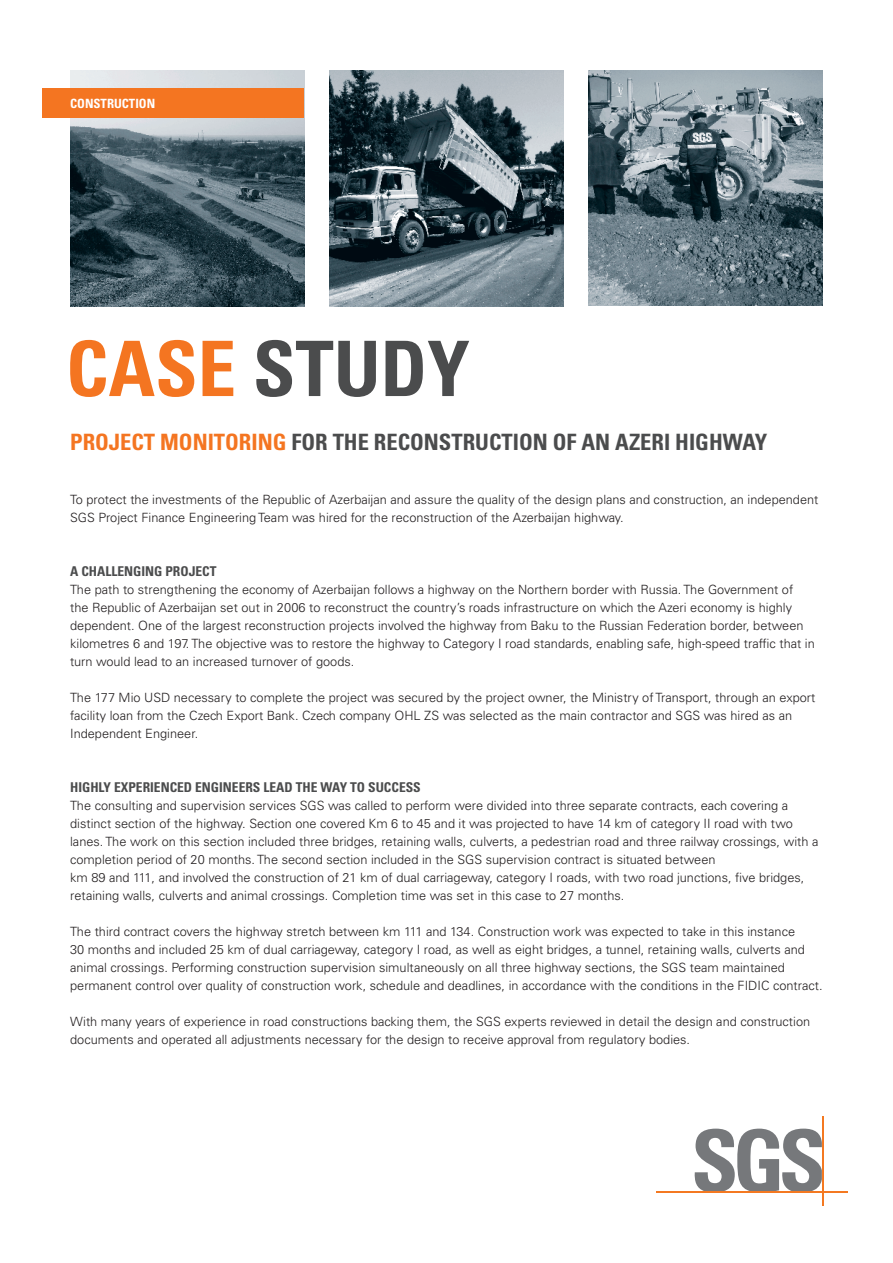
<style>
.page{position:relative;width:893px;height:1263px;background:#fff}
.page>*{position:absolute;margin:0;border:0;box-sizing:border-box;transform-origin:0 0}
.t1{font:700 condensed 76.5px "Univers LT Std";color:#4b4c4d}
.t2{font:700 condensed 22.5px "Univers LT Std";color:#4b4c4d}
.t3{font:700 condensed 22.5px "Univers LT Std";color:#f47521}
.t4{font:700 condensed 13.5px "Univers LT Std";color:#4b4c4d}
.t5{font:300 12.75px/18px "Univers LT Std";color:#231f20}
.t6{font:700 condensed 12.75px "Univers LT Std";color:#fff}
.s1{color:#f47521}
</style>
<div class="page">
<img style="left:70px;top:70px;width:234px;height:236px">
<img style="left:589px;top:70px;width:234px;height:236px">
<img style="left:330px;top:70px;width:233px;height:236px">
<div style="left:43px;top:88px;width:261px;height:30px;background:#f47521"></div>
<svg style="left:694px;top:1128px;width:128px;height:63px"></svg>
<hr style="left:656px;top:1191px;width:191px;height:2px;background:#f47921">
<hr style="left:822px;top:1116px;width:1px;height:89px;background:#f47921">
<p class="t6" style="left:70px;top:96px;width:87px">CONSTRUCTION</p>
<h1 class="t1" style="left:66px;top:322px;width:405px"><span class="s1">CASE</span> STUDY</h1>
<h2 class="t3" style="left:70px;top:428px;width:63px">PROJECT</h2>
<h2 class="t2" style="left:160px;top:428px;width:596px"><span class="s1">MONITORING</span> FOR THE RECONSTRUCTION OF AN AZERI HIGHWAY</h2>
<p class="t5" style="left:70px;top:490px;width:750px">To protect the investments of the Republic of Azerbaijan and assure the quality of the design plans and construction, an independent<br>SGS Project Finance Engineering Team was hired for the reconstruction of the Azerbaijan highway.</p>
<p class="t4" style="left:70px;top:563px;width:133px">A CHALLENGING PROJECT</p>
<p class="t5" style="left:70px;top:580px;width:746px">The path to strengthening the economy of Azerbaijan follows a highway on the Northern border with Russia. The Government of the Republic of Azerbaijan set out in 2006 to reconstruct the country’s roads infrastructure on which the Azeri economy is highly dependent. One of the largest reconstruction projects involved the highway from Baku to the Russian Federation border, between kilometres 6 and 197. The objective was to restore the highway to Category I road standards, enabling safe, high-speed traffic that in turn would lead to an increased turnover of goods.</p>
<p class="t5" style="left:70px;top:689px;width:747px">The 177 Mio USD necessary to complete the project was secured by the project owner, the Ministry of Transport, through an export facility loan from the Czech Export Bank. Czech company OHL ZS was selected as the main contractor and SGS was hired as an<br>Independent Engineer.</p>
<p class="t4" style="left:70px;top:779px;width:108px">HIGHLY EXPERIENCED</p>
<p class="t4" style="left:195px;top:779px;width:83px">ENGINEERS LEAD</p>
<p class="t4" style="left:296px;top:779px;width:81px">THE WAY TO SUCCESS</p>
<p class="t5" style="left:70px;top:796px;width:750px">The consulting and supervision services SGS was called to perform were divided into three separate contracts, each covering a distinct section of the highway. Section one covered Km 6 to 45 and it was projected to have 14 km of category II road with two lanes. The work on this section included three bridges, retaining walls, culverts, a pedestrian road and three railway crossings, with a completion period of 20 months. The second section included in the SGS supervision contract is situated between<br>km 89 and 111, and involved the construction of 21 km of dual carriageway, category I roads, with two road junctions, five bridges, retaining walls, culverts and animal crossings. Completion time was set in this case to 27 months.</p>
<p class="t5" style="left:70px;top:923px;width:754px">The third contract covers the highway stretch between km 111 and 134. Construction work was expected to take in this instance<br>30 months and included 25 km of dual carriageway, category I road, as well as eight bridges, a tunnel, retaining walls, culverts and animal crossings. Performing construction supervision simultaneously on all three highway sections, the SGS team maintained permanent control over quality of construction work, schedule and deadlines, in accordance with the conditions in the FIDIC contract.</p>
<p class="t5" style="left:70px;top:1013px;width:741px">With many years of experience in road constructions backing them, the SGS experts reviewed in detail the design and construction documents and operated all adjustments necessary for the design to receive approval from regulatory bodies.</p>
</div>
